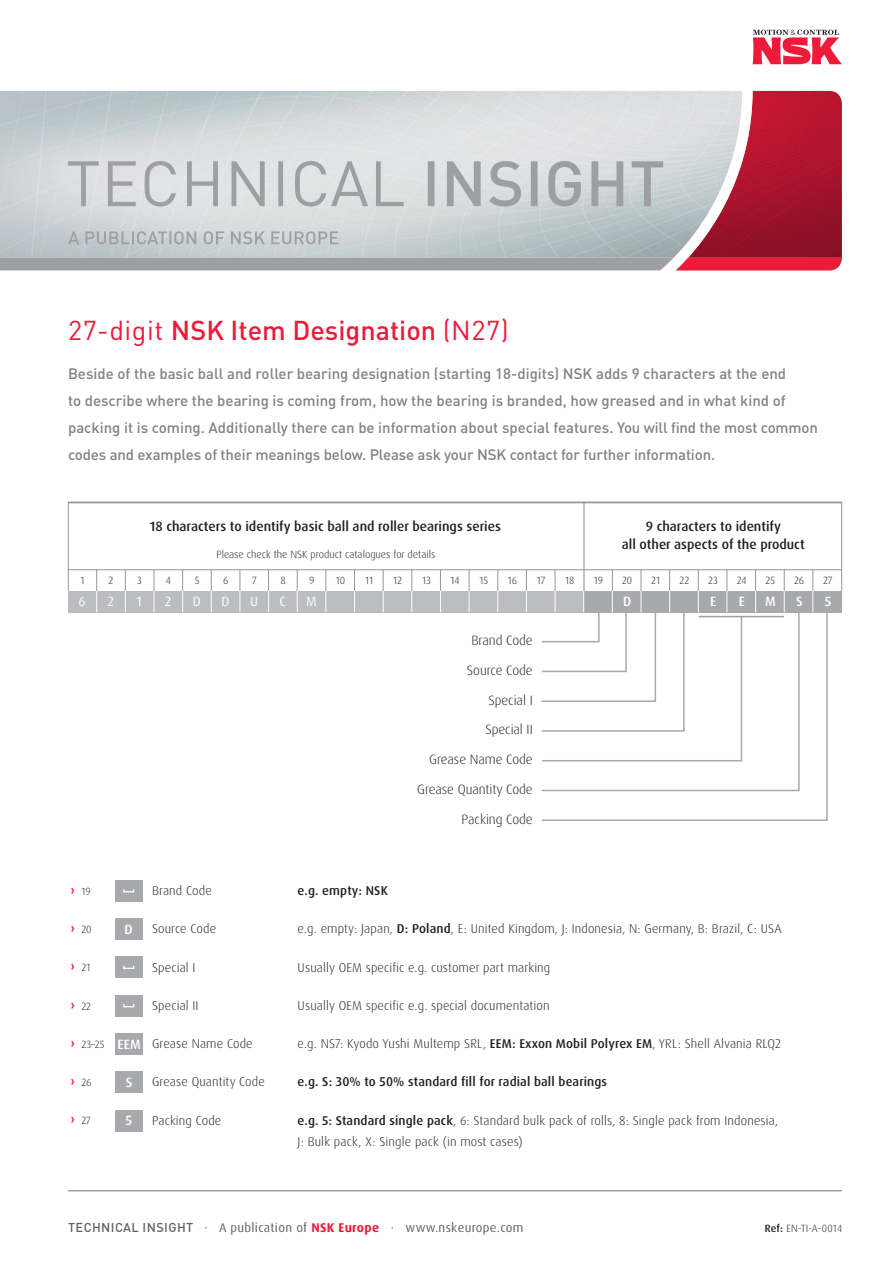
<style>
.page{position:relative;width:893px;height:1263px;background:#fff}
.page>*{position:absolute;margin:0;border:0;box-sizing:border-box;transform-origin:0 0}
.t1{font:500 27px "DIN Pro";color:#ed1a3a}
.t2{font:500 15px/27px "DIN Pro";color:#808285}
.t3{font:500 13.5px "Dax Pro";color:#231f20}
.t4{font:300 13.5px "Dax Pro";letter-spacing:-.005em;color:#231f20}
.t5{font:500 13.5px "Dax Pro";color:#fff}
.t6{font:13.5px "Dax Pro";color:#fff}
.t7{font:300 12.75px "Dax Pro";letter-spacing:.01em;color:#231f20}
.t8{font:500 12.75px "Dax Pro";letter-spacing:.01em;color:#231f20}
.t9{font:12.75px "Dax Pro";letter-spacing:.025em;color:#636366}
.t10{font:300 10.5px "Dax Pro";color:#231f20}
.s1{font-weight:400}
.s2{font-weight:700;font-size:12.75px;color:#ed1a3a}
.s3{font-weight:500}
.s4{font-family:"DIN Pro";font-weight:500}
.s5{font-weight:700;color:#ed1a3a}
</style>
<div class="page">
<svg style="left:753px;top:30px;width:89px;height:34px"></svg>
<hr style="left:68px;top:1190px;width:774px;height:1px;background:#9d9fa2">
<svg style="left:0;top:90px;width:842px;height:181px;background:#c7b7bc"></svg>
<div style="left:68px;top:502px;width:774px;height:68px;border:1px solid #939598"></div>
<svg style="left:541px;top:612px;width:287px;height:209px"></svg>
<div style="left:68px;top:591px;width:516px;height:21px;background:#bcbdc0"></div>
<div style="left:585px;top:591px;width:257px;height:21px;background:#a8a9ad"></div>
<svg style="left:67px;top:570px;width:2px;height:21px"></svg>
<svg style="left:96px;top:570px;width:1px;height:42px"></svg>
<svg style="left:125px;top:570px;width:1px;height:42px"></svg>
<svg style="left:154px;top:570px;width:1px;height:42px"></svg>
<svg style="left:182px;top:570px;width:1px;height:42px"></svg>
<svg style="left:211px;top:570px;width:1px;height:42px"></svg>
<svg style="left:240px;top:570px;width:1px;height:42px"></svg>
<svg style="left:268px;top:570px;width:1px;height:42px"></svg>
<svg style="left:297px;top:570px;width:1px;height:42px"></svg>
<svg style="left:326px;top:570px;width:1px;height:42px"></svg>
<svg style="left:354px;top:570px;width:1px;height:42px"></svg>
<svg style="left:383px;top:570px;width:1px;height:42px"></svg>
<svg style="left:412px;top:570px;width:1px;height:42px"></svg>
<svg style="left:440px;top:570px;width:1px;height:42px"></svg>
<svg style="left:469px;top:570px;width:1px;height:42px"></svg>
<svg style="left:497px;top:570px;width:1px;height:42px"></svg>
<svg style="left:526px;top:570px;width:1px;height:42px"></svg>
<hr style="left:583px;top:502px;width:2px;height:89px;background:#939598">
<svg style="left:540px;top:570px;width:203px;height:192px"></svg>
<svg style="left:755px;top:570px;width:1px;height:42px"></svg>
<svg style="left:784px;top:570px;width:1px;height:42px"></svg>
<svg style="left:813px;top:570px;width:1px;height:42px"></svg>
<hr style="left:68px;top:502px;width:774px;height:1px;background:#939598">
<hr style="left:699px;top:616px;width:85px;height:1px;background:#9d9fa2">
<div style="left:115px;top:880px;width:28px;height:21px;background:#a8a9ad"></div>
<svg style="left:123px;top:889px;width:11px;height:3px"></svg>
<div style="left:115px;top:918px;width:28px;height:22px;background:#a8a9ad"></div>
<div style="left:115px;top:957px;width:28px;height:21px;background:#a8a9ad"></div>
<div style="left:123px;top:965px;width:11px;height:4px;border:1px solid #fff"></div>
<div style="left:115px;top:995px;width:28px;height:21px;background:#a8a9ad"></div>
<div style="left:123px;top:1003px;width:11px;height:4px;border:1px solid #fff"></div>
<div style="left:115px;top:1033px;width:28px;height:21px;background:#a8a9ad"></div>
<div style="left:115px;top:1071px;width:28px;height:22px;background:#a8a9ad"></div>
<div style="left:115px;top:1110px;width:28px;height:21px;background:#a8a9ad"></div>
<svg style="left:841px;top:570px;width:1px;height:21px"></svg>
<p class="t1" style="left:68px;top:312px;width:442px"><span class="s1">27-digit</span> NSK Item Designation <span class="s1">(N27)</span></p>
<p class="t2" style="left:68px;top:360px;width:751px">Beside of the basic ball and roller bearing designation (starting 18-digits) NSK adds 9 characters at the end<br>to describe where the bearing is coming from, how the bearing is branded, how greased and in what kind of packing it is coming. Additionally there can be information about special features. You will find the most common codes and examples of their meanings below. Please ask your NSK contact for further information.</p>
<p class="t3" style="left:150px;top:517px;width:353px">18 characters to identify basic ball and roller bearings series</p>
<p class="t3" style="left:646px;top:517px;width:137px">9 characters to identify</p>
<p class="t3" style="left:622px;top:535px;width:185px">all other aspects of the product</p>
<p class="t10" style="left:216px;top:548px;width:220px">Please check the NSK product catalogues for details</p>
<p class="t10" style="left:80px;top:574px;width:6px">1</p>
<p class="t10" style="left:109px;top:574px;width:6px">2</p>
<p class="t10" style="left:137px;top:574px;width:6px">3</p>
<p class="t10" style="left:166px;top:574px;width:7px">4</p>
<p class="t10" style="left:195px;top:574px;width:6px">5</p>
<p class="t10" style="left:223px;top:574px;width:7px">6</p>
<p class="t10" style="left:252px;top:574px;width:6px">7</p>
<p class="t10" style="left:280px;top:574px;width:7px">8</p>
<p class="t10" style="left:309px;top:574px;width:7px">9</p>
<p class="t10" style="left:336px;top:574px;width:11px">10</p>
<p class="t10" style="left:365px;top:574px;width:10px">11</p>
<p class="t10" style="left:393px;top:574px;width:10px">12</p>
<p class="t10" style="left:422px;top:574px;width:10px">13</p>
<p class="t10" style="left:451px;top:574px;width:11px">14</p>
<p class="t10" style="left:479px;top:574px;width:10px">15</p>
<p class="t10" style="left:508px;top:574px;width:11px">16</p>
<p class="t10" style="left:537px;top:574px;width:10px">17</p>
<p class="t10" style="left:565px;top:574px;width:11px">18</p>
<p class="t10" style="left:594px;top:574px;width:11px">19</p>
<p class="t10" style="left:622px;top:574px;width:12px">20</p>
<p class="t10" style="left:651px;top:574px;width:11px">21</p>
<p class="t10" style="left:679px;top:574px;width:11px">22</p>
<p class="t10" style="left:708px;top:574px;width:11px">23</p>
<p class="t10" style="left:737px;top:574px;width:11px">24</p>
<p class="t10" style="left:766px;top:574px;width:11px">25</p>
<p class="t10" style="left:794px;top:574px;width:12px">26</p>
<p class="t10" style="left:823px;top:574px;width:11px">27</p>
<p class="t6" style="left:78px;top:593px;width:9px">6</p>
<p class="t6" style="left:107px;top:593px;width:8px">2</p>
<p class="t6" style="left:137px;top:593px;width:7px">1</p>
<p class="t6" style="left:165px;top:593px;width:8px">2</p>
<p class="t6" style="left:193px;top:593px;width:10px">D</p>
<p class="t6" style="left:221px;top:593px;width:10px">D</p>
<p class="t6" style="left:250px;top:593px;width:9px">U</p>
<p class="t6" style="left:280px;top:593px;width:8px">C</p>
<p class="t6" style="left:306px;top:593px;width:12px">M</p>
<p class="t5" style="left:623px;top:593px;width:10px">D</p>
<p class="t5" style="left:710px;top:593px;width:8px">E</p>
<p class="t5" style="left:739px;top:593px;width:8px">E</p>
<p class="t5" style="left:765px;top:593px;width:12px">M</p>
<p class="t5" style="left:796px;top:593px;width:8px">S</p>
<p class="t5" style="left:825px;top:593px;width:8px">5</p>
<p class="t4" style="left:471px;top:631px;width:63px">Brand Code</p>
<p class="t4" style="left:467px;top:661px;width:67px">Source Code</p>
<p class="t4" style="left:488px;top:691px;width:46px">Special I</p>
<p class="t4" style="left:485px;top:721px;width:49px">Special II</p>
<p class="t4" style="left:429px;top:751px;width:105px">Grease Name Code</p>
<p class="t4" style="left:417px;top:780px;width:117px">Grease Quantity Code</p>
<p class="t4" style="left:462px;top:810px;width:73px">Packing Code</p>
<p class="t7" style="left:152px;top:882px;width:61px">Brand Code</p>
<p class="t7" style="left:152px;top:921px;width:66px">Source Code</p>
<p class="t7" style="left:152px;top:959px;width:45px">Special I</p>
<p class="t7" style="left:152px;top:997px;width:48px">Special II</p>
<p class="t7" style="left:152px;top:1035px;width:102px">Grease Name Code</p>
<p class="t7" style="left:152px;top:1074px;width:114px">Grease Quantity Code</p>
<p class="t7" style="left:152px;top:1112px;width:71px">Packing Code</p>
<p class="t10" style="left:71px;top:884px;width:21px"><span class="s2">›</span> 19</p>
<p class="t8" style="left:298px;top:882px;width:92px">e.g. empty: NSK</p>
<p class="t10" style="left:71px;top:923px;width:22px"><span class="s2">›</span> 20</p>
<p class="t7" style="left:298px;top:921px;width:486px">e.g. empty: Japan, <span class="s3">D: Poland</span>, E: United Kingdom, J: Indonesia, N: Germany, B: Brazil, C: USA</p>
<p class="t10" style="left:71px;top:961px;width:21px"><span class="s2">›</span> 21</p>
<p class="t7" style="left:298px;top:959px;width:254px">Usually OEM specific e.g. customer part marking</p>
<p class="t10" style="left:71px;top:999px;width:22px"><span class="s2">›</span> 22</p>
<p class="t7" style="left:298px;top:997px;width:253px">Usually OEM specific e.g. special documentation</p>
<p class="t10" style="left:71px;top:1037px;width:35px"><span class="s2">›</span> 23–25</p>
<p class="t7" style="left:298px;top:1035px;width:485px">e.g. NS7: Kyodo Yushi Multemp SRL, <span class="s3">EEM: Exxon Mobil Polyrex EM</span>, YRL: Shell Alvania RLQ2</p>
<p class="t10" style="left:71px;top:1076px;width:22px"><span class="s2">›</span> 26</p>
<p class="t8" style="left:298px;top:1074px;width:311px">e.g. S: 30% to 50% standard fill for radial ball bearings</p>
<p class="t10" style="left:71px;top:1114px;width:22px"><span class="s2">›</span> 27</p>
<p class="t7" style="left:298px;top:1112px;width:482px"><span class="s3">e.g. 5: Standard single pack</span>, 6: Standard bulk pack of rolls, 8: Single pack from Indonesia,</p>
<p class="t7" style="left:298px;top:1133px;width:227px">J: Bulk pack, X: Single pack (in most cases)</p>
<p class="t5" style="left:125px;top:920px;width:10px">D</p>
<p class="t5" style="left:118px;top:1036px;width:25px">EEM</p>
<p class="t5" style="left:126px;top:1073px;width:8px">S</p>
<p class="t5" style="left:125px;top:1111px;width:8px">5</p>
<p class="t9" style="left:68px;top:1219px;width:457px"><span class="s4">TECHNICAL INSIGHT</span> · A publication of <span class="s5">NSK Europe</span> · www.nskeurope.com</p>
<p class="t10" style="left:765px;top:1221px;width:79px"><span class="s3">Ref:</span> EN-TI-A-0014</p>
</div>
